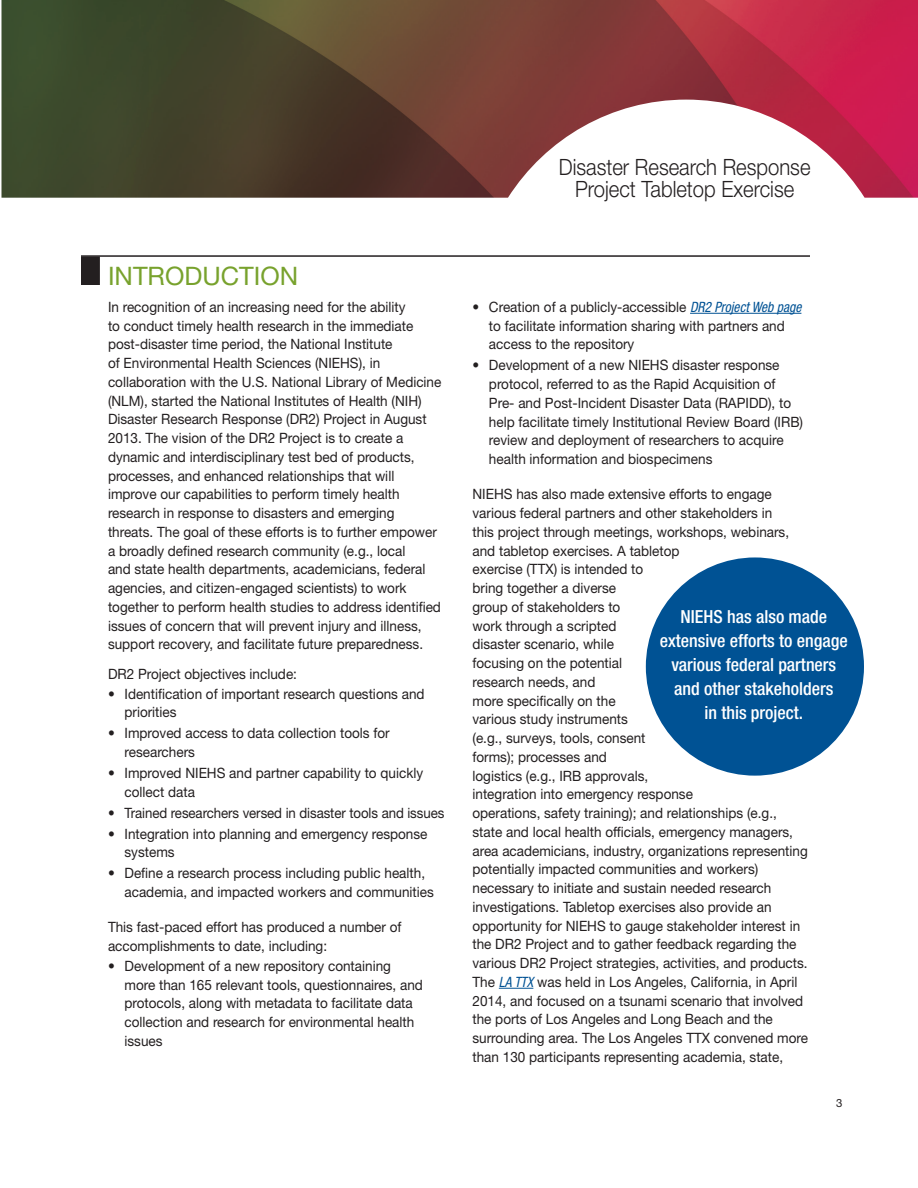
<style>
.page{position:relative;width:918px;height:1188px;background:#fff}
.page>*{position:absolute;margin:0;border:0;box-sizing:border-box;transform-origin:0 0}
.t1{font:25.5px "Helvetica Neue LT Std";color:#78a22d}
.t2{font:300 22.5px/22.5px "Helvetica Neue LT Std";color:#231f20;text-align:center;scale:.9 1}
.t3{font:500 condensed 18px "Helvetica Neue LT Std";color:#fff}
.t4{font:14.25px/18.8px "Helvetica Neue LT Std";color:#231f20;scale:.95 1}
.t5{font:14.25px "Helvetica Neue LT Std";color:#231f20;scale:.93 1}
.t6{font:11.4px "Helvetica Neue LT Std";color:#231f20}
.s1{font-style:italic;font-stretch:condensed;color:#005294}
</style>
<div class="page">
<img style="left:1px;top:0;width:917px;height:198px">
<hr style="left:81px;top:255px;width:729px;height:2px;background:#231f20">
<hr style="left:690px;top:313px;width:111px;height:1px;background:#005294">
<hr style="left:499px;top:988px;width:34px;height:1px;background:#005294">
<div style="left:81px;top:256px;width:19px;height:29px;background:#231f20"></div>
<div style="left:646px;top:557px;width:218px;height:219px;background:#005294;border-radius:50%"></div>
<h1 class="t1" style="left:108px;top:260px;width:192px">INTRODUCTION</h1>
<p class="t4" style="left:108px;top:297px;width:352px">In recognition of an increasing need for the ability<br>to conduct timely health research in the immediate post-disaster time period, the National Institute<br>of Environmental Health Sciences (NIEHS), in collaboration with the U.S. National Library of Medicine (NLM), started the National Institutes of Health (NIH)<br>Disaster Research Response (DR2) Project in August 2013. The vision of the DR2 Project is to create a dynamic and interdisciplinary test bed of products, processes, and enhanced relationships that will improve our capabilities to perform timely health research in response to disasters and emerging threats. The goal of these efforts is to further empower a broadly defned research community (e.g., local<br>and state health departments, academicians, federal agencies, and citizen-engaged scientists) to work together to perform health studies to address identifed issues of concern that will prevent injury and illness, support recovery, and facilitate future preparedness.</p>
<p class="t4" style="left:108px;top:664px;width:201px">DR2 Project objectives include:</p>
<p class="t4" style="left:125px;top:684px;width:317px;text-indent:-17px">• Identifcation of important research questions and priorities</p>
<p class="t4" style="left:125px;top:724px;width:281px;text-indent:-17px">• Improved access to data collection tools for researchers</p>
<p class="t4" style="left:125px;top:763px;width:316px;text-indent:-17px">• Improved NIEHS and partner capability to quickly collect data</p>
<p class="t5" style="left:108px;top:804px;width:363px">• Trained researchers versed in disaster tools and issues</p>
<p class="t4" style="left:125px;top:824px;width:320px;text-indent:-17px">• Integration into planning and emergency response systems</p>
<p class="t4" style="left:125px;top:864px;width:327px;text-indent:-17px">• Defne a research process including public health, academia, and impacted workers and communities</p>
<p class="t4" style="left:108px;top:918px;width:311px">This fast-paced effort has produced a number of accomplishments to date, including:</p>
<p class="t4" style="left:125px;top:956px;width:316px;text-indent:-17px">• Development of a new repository containing more than 165 relevant tools, questionnaires, and protocols, along with metadata to facilitate data collection and research for environmental health issues</p>
<h2 class="t2" style="left:559px;top:155px;width:281px">Disaster Research Response<br>Project Tabletop Exercise</h2>
<p class="t4" style="left:489px;top:297px;width:330px;text-indent:-17px">• Creation of a publicly-accessible <span class="s1">DR2 Project Web page </span>to facilitate information sharing with partners and access to the repository</p>
<p class="t4" style="left:489px;top:356px;width:332px;text-indent:-17px">• Development of a new NIEHS disaster response protocol, referred to as the Rapid Acquisition of Pre- and Post-Incident Disaster Data (RAPIDD), to help facilitate timely Institutional Review Board (IRB) review and deployment of researchers to acquire health information and biospecimens</p>
<p class="t4" style="left:472px;top:485px;width:335px">NIEHS has also made extensive efforts to engage various federal partners and other stakeholders in this project through meetings, workshops, webinars, and tabletop exercises. A tabletop<br>exercise (TTX) is intended to<br>bring together a diverse<br>group of stakeholders to</p>
<p class="t3" style="left:680px;top:606px;width:148px">NIEHS has also made</p>
<p class="t4" style="left:472px;top:616px;width:153px">work through a scripted disaster scenario, while</p>
<p class="t3" style="left:660px;top:630px;width:189px">extensive efforts to engage</p>
<p class="t4" style="left:472px;top:653px;width:159px">focusing on the potential</p>
<p class="t3" style="left:671px;top:654px;width:166px">various federal partners</p>
<p class="t4" style="left:472px;top:672px;width:131px">research needs, and</p>
<p class="t3" style="left:674px;top:678px;width:161px">and other stakeholders</p>
<p class="t4" style="left:472px;top:691px;width:152px">more specifcally on the</p>
<p class="t3" style="left:704px;top:702px;width:100px">in this project.</p>
<p class="t4" style="left:472px;top:710px;width:355px">various study instruments<br>(e.g., surveys, tools, consent<br>forms); processes and<br>logistics (e.g., IRB approvals,<br>integration into emergency response<br>operations, safety training); and relationships (e.g., state and local health offcials, emergency managers, area academicians, industry, organizations representing potentially impacted communities and workers) necessary to initiate and sustain needed research investigations. Tabletop exercises also provide an opportunity for NIEHS to gauge stakeholder interest in the DR2 Project and to gather feedback regarding the various DR2 Project strategies, activities, and products.<br>The <span class="s1">LA TTX</span> was held in Los Angeles, California, in April 2014, and focused on a tsunami scenario that involved the ports of Los Angeles and Long Beach and the surrounding area. The Los Angeles TTX convened more than 130 participants representing academia, state,</p>
<p class="t6" style="left:836px;top:1096px;width:8px">3</p>
</div>
